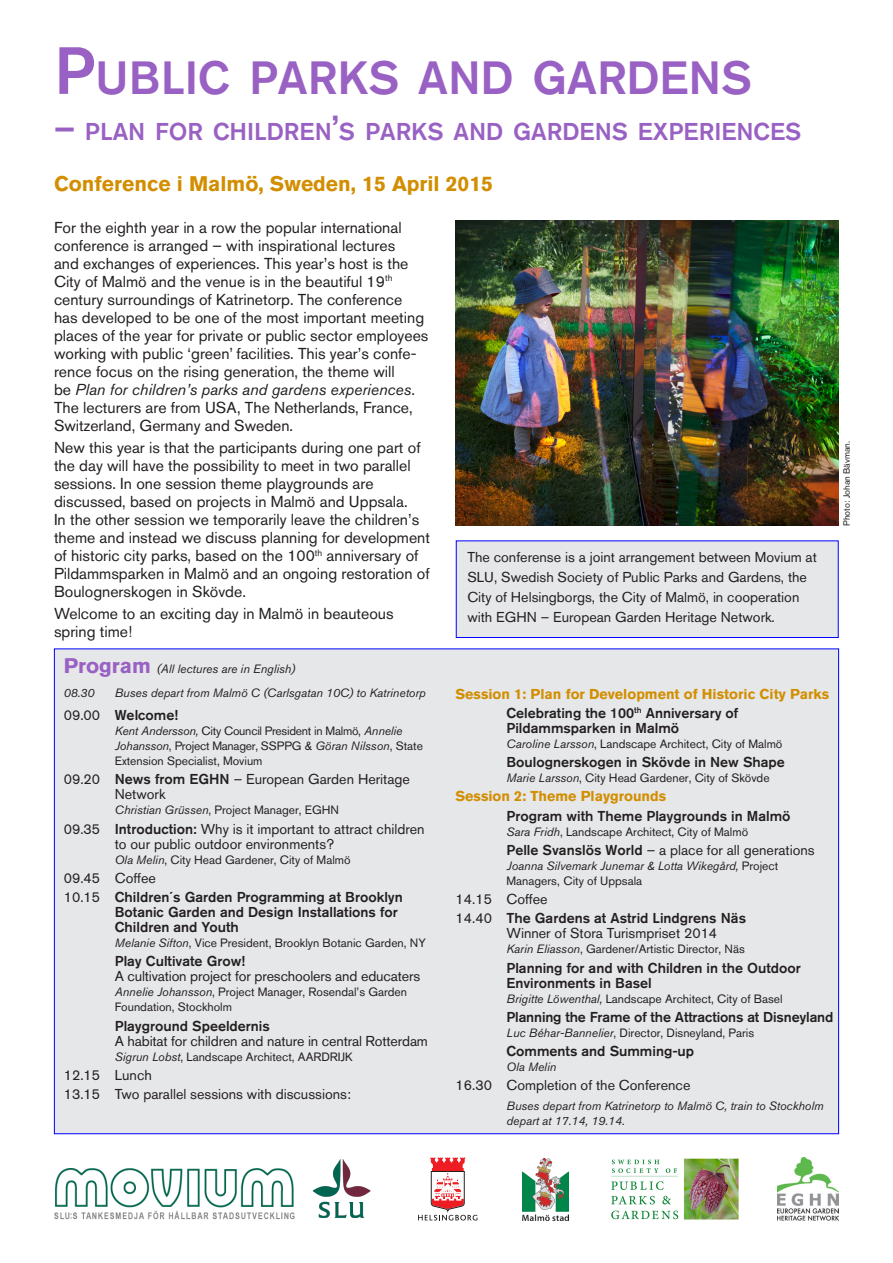
<style>
.page{position:relative;width:893px;height:1263px;background:#fff}
.page>*{position:absolute;margin:0;border:0;box-sizing:border-box;transform-origin:0 0}
.t1{font:500 46.2px "Akzidenz Grotesk BQ";color:#9961c3}
.t2{font:500 24.15px "Akzidenz Grotesk BQ";color:#9961c3}
.t3{font:700 21px "Akzidenz Grotesk BQ";color:#d28e00}
.t4{font:15.75px/18px "Akzidenz Grotesk BQ";color:#231f20}
.t5{font:14.25px/20.2px "Akzidenz Grotesk BQ";color:#231f20}
.t6{font:500 14.25px/15px "Akzidenz Grotesk BQ";color:#231f20}
.t7{font:700 14.25px "Akzidenz Grotesk BQ";color:#d28e00}
.t8{font:12px/15px "Akzidenz Grotesk BQ";color:#231f20}
.t9{font:italic 12px/15px "Akzidenz Grotesk BQ";color:#231f20}
.t10{font:12px/15px "Akzidenz Grotesk BQ";letter-spacing:-.02em;color:#231f20}
.t11{font:9px "Akzidenz Grotesk BQ";color:#231f20}
.s1{font-size:66px}
.s2{font-size:34.5px}
.s3{font-style:italic}
.s4{font-weight:700;font-style:normal;font-size:21px;color:#9961c3}
.s5{font-weight:400}
.s6{font-weight:500}
.s7{font-style:normal}
</style>
<div class="page">
<div style="left:456px;top:541px;width:382px;height:96px;background:#e6e7e9"></div>
<div style="left:456px;top:540px;width:383px;height:98px;border:1px solid #00f"></div>
<div style="left:54px;top:649px;width:785px;height:485px;background:#e6e7e9"></div>
<img style="left:455px;top:220px;width:384px;height:306px">
<img style="left:55px;top:1169px;width:240px;height:51px">
<img style="left:312px;top:1159px;width:59px;height:59px">
<svg style="left:418px;top:1157px;width:59px;height:63px"></svg>
<img style="left:523px;top:1158px;width:46px;height:63px">
<img style="left:611px;top:1158px;width:128px;height:62px">
<img style="left:777px;top:1157px;width:62px;height:64px">
<p class="t1" style="left:54px;top:49px;width:699px"><span class="s1">P</span>UBLIC PARKS AND GARDENS</p>
<p class="t2" style="left:54px;top:117px;width:749px"><span class="s2">–</span> PLAN FOR CHILDREN<span class="s2">’</span>S PARKS AND GARDENS EXPERIENCES</p>
<p class="t3" style="left:54px;top:171px;width:441px">Conference i Malmö, Sweden, 15 April 2015</p>
<p class="t4" style="left:54px;top:218px;width:376px">For the eighth year in a row the popular international conference is arranged – with inspirational lectures<br>and exchanges of experiences. This year’s host is the City of Malmö and the venue is in the beautiful 19<sup>th </sup>century surroundings of Katrinetorp. The conference has developed to be one of the most important meeting places of the year for private or public sector employees working with public ‘green’ facilities. This year’s confe&shy;rence focus on the rising generation, the theme will<br>be <span class="s3">Plan for children’s parks and gardens experiences</span>.<br>The lecturers are from USA, The Netherlands, France, Switzerland, Germany and Sweden.</p>
<p class="t4" style="left:54px;top:438px;width:378px">New this year is that the participants during one part of the day will have the possibility to meet in two parallel sessions. In one session theme playgrounds are discussed, based on projects in Malmö and Uppsala.<br>In the other session we temporarily leave the children’s theme and instead we discuss planning for development of historic city parks, based on the 100<sup>th</sup> anniversary of Pildammsparken in Malmö and an ongoing restoration of Boulognerskogen in Skövde.</p>
<p class="t4" style="left:54px;top:604px;width:341px">Welcome to an exciting day in Malmö in beauteous spring time!</p>
<p class="t5" style="left:467px;top:546px;width:351px">The conferense is a joint arrangement between Movium at SLU, Swedish Society of Public Parks and Gardens, the City of Helsingborgs, the City of Malmö, in cooperation with EGHN – European Garden Heritage Network.</p>
<p class="t9" style="left:64px;top:661px;width:233px"><span class="s4">Program</span> (All lectures are in English)</p>
<p class="t9" style="left:64px;top:685px;width:32px">08.30</p>
<p class="t9" style="left:115px;top:685px;width:312px">Buses depart from Malmö C (Carlsgatan 10C) to Katrinetorp</p>
<p class="t6" style="left:64px;top:707px;width:116px"><span class="s5">09.00</span> Welcome!</p>
<p class="t10" style="left:115px;top:723px;width:310px"><span class="s3">Kent Andersson,</span> City Council President in Malmö, <span class="s3">Annelie<br>Johansson</span>, Project Manager, SSPPG &amp; <span class="s3">Göran Nilsson</span>, State<br>Extension Specialist, Movium</p>
<p class="t5" style="left:115px;top:772px;width:297px;line-height:15px;text-indent:-51px">09.20 <span class="s6">News from EGHN</span> – European Garden Heritage<br>Network</p>
<p class="t8" style="left:115px;top:803px;width:226px"><span class="s3">Christian Grüssen</span>, Project Manager, EGHN</p>
<p class="t5" style="left:115px;top:821px;width:311px;line-height:15px;text-indent:-51px">09.35 <span class="s6">Introduction:</span> Why is it important to attract children to our public outdoor environments?</p>
<p class="t8" style="left:115px;top:852px;width:237px"><span class="s3">Ola Melin</span>, City Head Gardener, City of Malmö</p>
<p class="t5" style="left:64px;top:868px;width:94px">09.45 Coffee</p>
<p class="t6" style="left:115px;top:889px;width:290px;text-indent:-51px"><span class="s5">10.15</span> Children´s Garden Programming at Brooklyn<br>Botanic Garden and Design Installations for</p>
<p class="t6" style="left:115px;top:919px;width:126px">Children and Youth</p>
<p class="t8" style="left:115px;top:935px;width:313px"><span class="s3">Melanie Sifton</span>, Vice President, Brooklyn Botanic Garden, NY</p>
<p class="t6" style="left:115px;top:954px;width:132px">Play Cultivate Grow!</p>
<p class="t5" style="left:115px;top:966px;width:307px">A cultivation project for preschoolers and educaters</p>
<p class="t8" style="left:115px;top:985px;width:294px"><span class="s3">Annelie Johansson</span>, Project Manager, Rosendal’s Garden<br>Foundation, Stockholm</p>
<p class="t6" style="left:115px;top:1018px;width:157px">Playground Speeldernis</p>
<p class="t5" style="left:115px;top:1030px;width:315px">A habitat for children and nature in central Rotterdam</p>
<p class="t8" style="left:115px;top:1049px;width:239px"><span class="s3">Sigrun Lobst</span>, Landscape Architect, AARDRIJK</p>
<p class="t5" style="left:64px;top:1065px;width:90px">12.15 Lunch</p>
<p class="t5" style="left:64px;top:1084px;width:289px">13.15 Two parallel sessions with discussions:</p>
<p class="t7" style="left:455px;top:685px;width:375px">Session 1: Plan for Development of Historic City Parks</p>
<p class="t6" style="left:506px;top:705px;width:233px">Celebrating the 100<sup>th</sup> Anniversary of</p>
<p class="t6" style="left:506px;top:720px;width:174px">Pildammsparken in Malmö</p>
<p class="t8" style="left:506px;top:736px;width:277px"><span class="s3">Caroline Larsson</span>, Landscape Architect, City of Malmö</p>
<p class="t6" style="left:506px;top:754px;width:280px">Boulognerskogen in Skövde in New Shape</p>
<p class="t8" style="left:506px;top:770px;width:265px"><span class="s3">Marie Larsson</span>, City Head Gardener, City of Skövde</p>
<p class="t7" style="left:455px;top:788px;width:212px">Session 2: Theme Playgrounds</p>
<p class="t6" style="left:506px;top:808px;width:286px">Program with Theme Playgrounds in Malmö</p>
<p class="t8" style="left:506px;top:824px;width:243px"><span class="s3">Sara Fridh</span>, Landscape Architect, City of Malmö</p>
<p class="t5" style="left:506px;top:840px;width:310px"><span class="s6">Pelle Svanslös World</span> – a place for all generations</p>
<p class="t9" style="left:506px;top:858px;width:273px">Joanna Silvemark Junemar &amp; Lotta Wikegård, <span class="s7">Project</span></p>
<p class="t8" style="left:506px;top:873px;width:137px">Managers, City of Uppsala</p>
<p class="t5" style="left:455px;top:889px;width:94px">14.15 Coffee</p>
<p class="t6" style="left:455px;top:910px;width:292px"><span class="s5">14.40</span> The Gardens at Astrid Lindgrens Näs</p>
<p class="t5" style="left:506px;top:923px;width:212px">Winner of Stora Turismpriset 2014</p>
<p class="t8" style="left:506px;top:942px;width:240px"><span class="s3">Karin Eliasson</span>, Gardener/Artistic Director, Näs</p>
<p class="t6" style="left:506px;top:960px;width:296px">Planning for and with Children in the Outdoor</p>
<p class="t6" style="left:506px;top:975px;width:147px">Environments in Basel</p>
<p class="t8" style="left:506px;top:991px;width:278px"><span class="s3">Brigitte Löwenthal,</span> Landscape Architect, City of Basel</p>
<p class="t6" style="left:506px;top:1009px;width:328px">Planning the Frame of the Attractions at Disneyland</p>
<p class="t8" style="left:506px;top:1025px;width:249px"><span class="s3">Luc Béhar-Bannelier</span>, Director, Disneyland, Paris</p>
<p class="t6" style="left:506px;top:1043px;width:189px">Comments and Summing-up</p>
<p class="t9" style="left:506px;top:1059px;width:51px">Ola Melin</p>
<p class="t5" style="left:455px;top:1075px;width:236px">16.30 Completion of the Conference</p>
<p class="t9" style="left:506px;top:1098px;width:319px">Buses depart from Katrinetorp to Malmö C, train to Stockholm depart at 17.14, 19.14.</p>
<p class="t11" style="left:841px;top:526px;width:86px;rotate:-90deg">Photo: Johan Bävman.</p>
</div>
